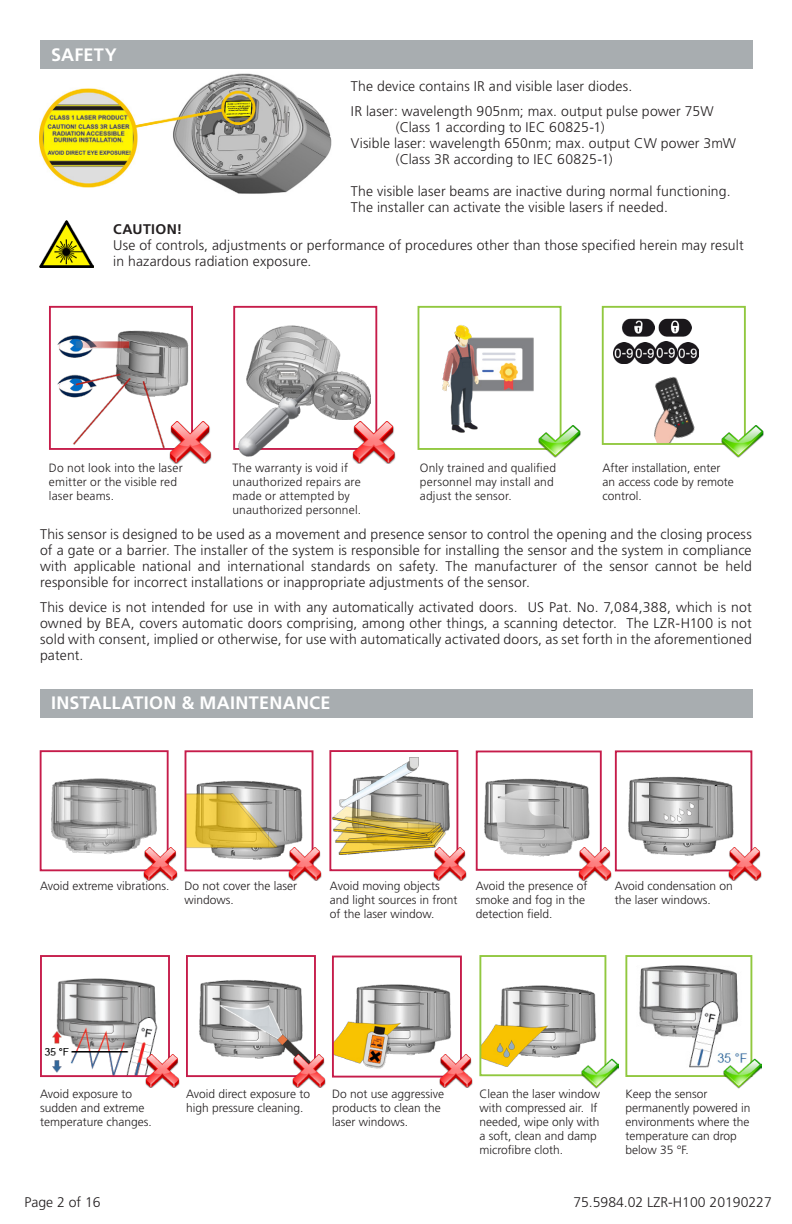
<style>
.page{position:relative;width:792px;height:1224px;background:#fff}
.page>*{position:absolute;margin:0;border:0;box-sizing:border-box;transform-origin:0 0}
.resumé_tech{font:700 18px "Frutiger LT Std";letter-spacing:.015em;color:#fff}
.resumé_tech-2{font:300 14px/16px "Frutiger LT Std";letter-spacing:.01em;color:#231f20;text-align:justify}
.resumé_tech-3{font:700 14px "Frutiger LT Std";letter-spacing:.025em;color:#231f20}
.resumé_tech-4{font:300 12px/14px "Frutiger LT Std";color:#231f20}
</style>
<div class="page">
<img style="left:332px;top:758px;width:118px;height:96px">
<div style="left:329px;top:750px;width:129px;height:121px;border:2px solid #c61c4a"></div>
<img style="left:484px;top:778px;width:106px;height:79px">
<div style="left:476px;top:751px;width:126px;height:120px;border:2px solid #c61c4a"></div>
<img style="left:628px;top:776px;width:106px;height:80px">
<div style="left:615px;top:750px;width:137px;height:121px;border:2px solid #c61c4a"></div>
<img style="left:51px;top:778px;width:106px;height:76px">
<div style="left:40px;top:750px;width:129px;height:121px;border:2px solid #c61c4a"></div>
<img style="left:188px;top:780px;width:115px;height:80px">
<div style="left:185px;top:750px;width:128px;height:121px;border:2px solid #c61c4a"></div>
<img style="left:335px;top:984px;width:116px;height:85px">
<div style="left:332px;top:956px;width:130px;height:122px;border:2px solid #c61c4a"></div>
<img style="left:482px;top:985px;width:114px;height:82px">
<div style="left:479px;top:955px;width:127px;height:121px;border:2px solid #91c83f"></div>
<img style="left:639px;top:965px;width:108px;height:103px">
<div style="left:625px;top:955px;width:127px;height:122px;border:2px solid #91c83f"></div>
<img style="left:44px;top:978px;width:114px;height:96px">
<div style="left:40px;top:955px;width:130px;height:122px;border:2px solid #c61c4a"></div>
<img style="left:199px;top:980px;width:105px;height:79px">
<div style="left:186px;top:955px;width:130px;height:122px;border:2px solid #c61c4a"></div>
<img style="left:40px;top:68px;width:304px;height:126px">
<img style="left:40px;top:220px;width:53px;height:47px">
<img style="left:57px;top:330px;width:132px;height:117px">
<div style="left:49px;top:306px;width:144px;height:144px;border:2px solid #c61c4a"></div>
<img style="left:169px;top:421px;width:42px;height:42px">
<img style="left:246px;top:325px;width:124px;height:94px">
<div style="left:233px;top:306px;width:144px;height:144px;border:2px solid #c61c4a"></div>
<img style="left:238px;top:383px;width:75px;height:74px">
<img style="left:353px;top:421px;width:42px;height:42px">
<img style="left:442px;top:325px;width:97px;height:118px">
<div style="left:418px;top:306px;width:144px;height:144px;border:2px solid #91c83f"></div>
<img style="left:539px;top:421px;width:42px;height:37px">
<img style="left:622px;top:318px;width:33px;height:18px">
<img style="left:658px;top:318px;width:34px;height:18px">
<img style="left:613px;top:342px;width:86px;height:22px">
<img style="left:654px;top:377px;width:41px;height:65px">
<div style="left:602px;top:306px;width:144px;height:139px;border:2px solid #91c83f"></div>
<img style="left:721px;top:421px;width:42px;height:37px">
<img style="left:144px;top:847px;width:33px;height:34px">
<img style="left:146px;top:1055px;width:33px;height:33px">
<img style="left:289px;top:847px;width:33px;height:34px">
<img style="left:293px;top:1055px;width:33px;height:33px">
<img style="left:433px;top:847px;width:33px;height:34px">
<img style="left:439px;top:1055px;width:33px;height:33px">
<img style="left:578px;top:847px;width:33px;height:34px">
<img style="left:729px;top:847px;width:33px;height:34px">
<img style="left:581px;top:1055px;width:38px;height:34px">
<img style="left:723px;top:1055px;width:38px;height:34px">
<div style="left:40px;top:689px;width:712px;height:29px;background:#a8adb0"></div>
<div style="left:40px;top:40px;width:712px;height:28px;background:#a8adb0"></div>
<p class="resumé_tech" style="left:51px;top:44px;width:67px">SAFETY</p>
<p class="resumé_tech-2" style="left:351px;top:78px;width:283px">The device contains IR and visible laser diodes.</p>
<p class="resumé_tech-2" style="left:351px;top:103px;width:364px">IR laser: wavelength 905nm; max. output pulse power 75W</p>
<p class="resumé_tech-2" style="left:396px;top:119px;width:210px">(Class 1 according to IEC 60825-1)</p>
<p class="resumé_tech-2" style="left:351px;top:135px;width:387px">Visible laser: wavelength 650nm; max. output CW power 3mW</p>
<p class="resumé_tech-2" style="left:396px;top:151px;width:218px">(Class 3R according to IEC 60825-1)</p>
<p class="resumé_tech-2" style="left:351px;top:183px;width:381px">The visible laser beams are inactive during normal functioning.</p>
<p class="resumé_tech-2" style="left:351px;top:199px;width:319px">The installer can activate the visible lasers if needed.</p>
<p class="resumé_tech-3" style="left:113px;top:221px;width:71px">CAUTION!</p>
<p class="resumé_tech-2" style="left:113px;top:237px;width:632px">Use of controls, adjustments or performance of procedures other than those specified herein may result in hazardous radiation exposure.</p>
<p class="resumé_tech-4" style="left:49px;top:461px;width:135px">Do not look into the laser emitter or the visible red laser beams.</p>
<p class="resumé_tech-4" style="left:232px;top:461px;width:130px">The warranty is void if unauthorized repairs are made or attempted by unauthorized personnel.</p>
<p class="resumé_tech-4" style="left:420px;top:461px;width:138px">Only trained and qualified personnel may install and adjust the sensor.</p>
<p class="resumé_tech-4" style="left:603px;top:461px;width:133px">After installation, enter an access code by remote control.</p>
<p class="resumé_tech-2" style="left:40px;top:526px;width:713px">This sensor is designed to be used as a movement and presence sensor to control the opening and the closing process of a gate or a barrier. The installer of the system is responsible for installing the sensor and the system in compliance with applicable national and international standards on safety. The manufacturer of the sensor cannot be held responsible for incorrect installations or inappropriate adjustments of the sensor.</p>
<p class="resumé_tech-2" style="left:40px;top:599px;width:713px">This device is not intended for use in with any automatically activated doors. US Pat. No. 7,084,388, which is not owned by BEA, covers automatic doors comprising, among other things, a scanning detector. The LZR-H100 is not sold with consent, implied or otherwise, for use with automatically activated doors, as set forth in the aforementioned patent.</p>
<p class="resumé_tech" style="left:51px;top:692px;width:281px">INSTALLATION &amp; MAINTENANCE</p>
<p class="resumé_tech-4" style="left:40px;top:879px;width:131px">Avoid extreme vibrations.</p>
<p class="resumé_tech-4" style="left:185px;top:879px;width:114px">Do not cover the laser windows.</p>
<p class="resumé_tech-4" style="left:330px;top:879px;width:129px">Avoid moving objects and light sources in front of the laser window.</p>
<p class="resumé_tech-4" style="left:476px;top:879px;width:113px">Avoid the presence of smoke and fog in the detection field.</p>
<p class="resumé_tech-4" style="left:615px;top:879px;width:119px">Avoid condensation on the laser windows.</p>
<p class="resumé_tech-4" style="left:40px;top:1087px;width:113px">Avoid exposure to sudden and extreme temperature changes.</p>
<p class="resumé_tech-4" style="left:625px;top:1087px;width:127px">Keep the sensor permanently powered in environments where the temperature can drop below 35 °F.</p>
<p class="resumé_tech-4" style="left:186px;top:1087px;width:126px">Avoid direct exposure to high pressure cleaning.</p>
<p class="resumé_tech-4" style="left:480px;top:1087px;width:122px">Clean the laser window with compressed air. If needed, wipe only with a soft, clean and damp microfibre cloth.</p>
<p class="resumé_tech-4" style="left:332px;top:1087px;width:113px">Do not use aggressive products to clean the laser windows.</p>
<p class="resumé_tech-2" style="left:24px;top:1194px;width:78px">Page 2 of 16</p>
<p class="resumé_tech-2" style="left:573px;top:1194px;width:200px">75.5984.02 LZR-H100 20190227</p>
</div>
